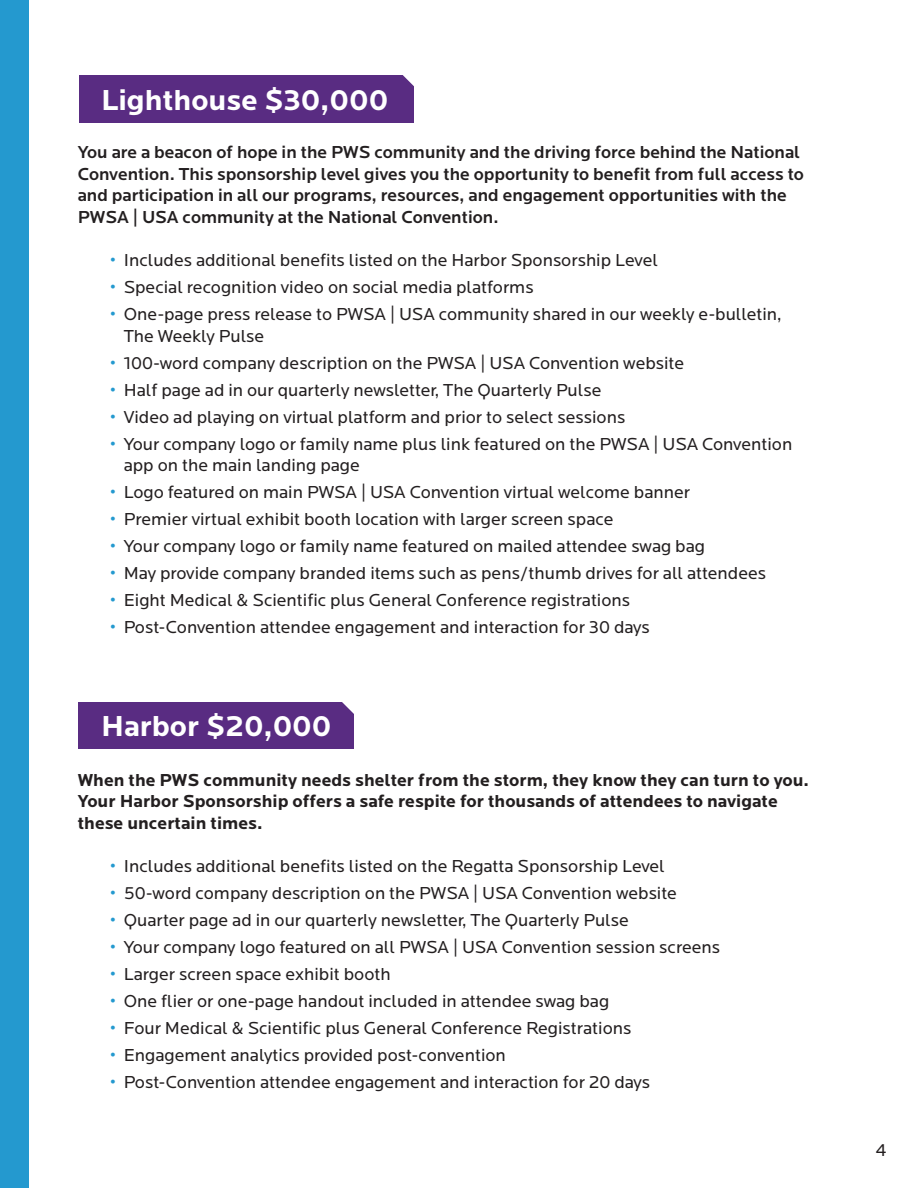
<style>
.page{position:relative;width:918px;height:1188px;background:#fff}
.page>*{position:absolute;margin:0;border:0;box-sizing:border-box;transform-origin:0 0}
.t1{font:700 30px "Locator";color:#fff}
.t2{font:18px/21.6px "Locator";color:#231f20}
.t3{font:500 18px/21.6px "Locator";color:#231f20}
.t4{font:700 18px/21.6px "Locator";color:#231f20}
.s1{color:#2499cf}
</style>
<div class="page">
<div style="left:79px;top:76px;width:334px;height:47px;background:#592c82"></div>
<div style="left:79px;top:702px;width:275px;height:47px;background:#592c82"></div>
<div style="left:0;top:0;width:28px;height:1188px;background:#2499cf"></div>
<svg style="left:397px;top:75px;width:17px;height:18px"></svg>
<svg style="left:342px;top:702px;width:12px;height:12px"></svg>
<p class="t1" style="left:101px;top:83px;width:289px">Lighthouse $30,000</p>
<p class="t3" style="left:78px;top:142px;width:728px">You are a beacon of hope in the PWS community and the driving force behind the National Convention. This sponsorship level gives you the opportunity to benefit from full access to and participation in all our programs, resources, and engagement opportunities with the PWSA | USA community at the National Convention.</p>
<p class="t2" style="left:110px;top:250px;width:549px"><span class="s1">•</span> Includes additional benefits listed on the Harbor Sponsorship Level</p>
<p class="t2" style="left:110px;top:277px;width:425px"><span class="s1">•</span> Special recognition video on social media platforms</p>
<p class="t2" style="left:124px;top:304px;width:660px;text-indent:-14px"><span class="s1">•</span> One-page press release to PWSA | USA community shared in our weekly e-bulletin,<br>The Weekly Pulse</p>
<p class="t2" style="left:110px;top:352px;width:575px"><span class="s1">•</span> 100-word company description on the PWSA | USA Convention website</p>
<p class="t2" style="left:110px;top:379px;width:493px"><span class="s1">•</span> Half page ad in our quarterly newsletter, The Quarterly Pulse</p>
<p class="t2" style="left:110px;top:406px;width:517px"><span class="s1">•</span> Video ad playing on virtual platform and prior to select sessions</p>
<p class="t2" style="left:124px;top:433px;width:670px;text-indent:-14px"><span class="s1">•</span> Your company logo or family name plus link featured on the PWSA | USA Convention app on the main landing page</p>
<p class="t2" style="left:110px;top:482px;width:581px"><span class="s1">•</span> Logo featured on main PWSA | USA Convention virtual welcome banner</p>
<p class="t2" style="left:110px;top:509px;width:505px"><span class="s1">•</span> Premier virtual exhibit booth location with larger screen space</p>
<p class="t2" style="left:110px;top:536px;width:596px"><span class="s1">•</span> Your company logo or family name featured on mailed attendee swag bag</p>
<p class="t2" style="left:110px;top:563px;width:657px"><span class="s1">•</span> May provide company branded items such as pens/thumb drives for all attendees</p>
<p class="t2" style="left:110px;top:590px;width:522px"><span class="s1">•</span> Eight Medical &amp; Scientific plus General Conference registrations</p>
<p class="t2" style="left:110px;top:617px;width:541px"><span class="s1">•</span> Post-Convention attendee engagement and interaction for 30 days</p>
<p class="t1" style="left:101px;top:709px;width:232px">Harbor $20,000</p>
<p class="t4" style="left:78px;top:769px;width:733px">When the PWS community needs shelter from the storm, they know they can turn to you.<br>Your Harbor Sponsorship offers a safe respite for thousands of attendees to navigate these uncertain times.</p>
<p class="t2" style="left:110px;top:856px;width:556px"><span class="s1">•</span> Includes additional benefits listed on the Regatta Sponsorship Level</p>
<p class="t2" style="left:110px;top:883px;width:568px"><span class="s1">•</span> 50-word company description on the PWSA | USA Convention website</p>
<p class="t2" style="left:110px;top:910px;width:520px"><span class="s1">•</span> Quarter page ad in our quarterly newsletter, The Quarterly Pulse</p>
<p class="t2" style="left:110px;top:937px;width:612px"><span class="s1">•</span> Your company logo featured on all PWSA | USA Convention session screens</p>
<p class="t2" style="left:110px;top:964px;width:282px"><span class="s1">•</span> Larger screen space exhibit booth</p>
<p class="t2" style="left:110px;top:991px;width:501px"><span class="s1">•</span> One flier or one-page handout included in attendee swag bag</p>
<p class="t2" style="left:110px;top:1018px;width:523px"><span class="s1">•</span> Four Medical &amp; Scientific plus General Conference Registrations</p>
<p class="t2" style="left:110px;top:1045px;width:397px"><span class="s1">•</span> Engagement analytics provided post-convention</p>
<p class="t2" style="left:110px;top:1072px;width:542px"><span class="s1">•</span> Post-Convention attendee engagement and interaction for 20 days</p>
<p class="t2" style="left:876px;top:1140px;width:12px">4</p>
</div>
